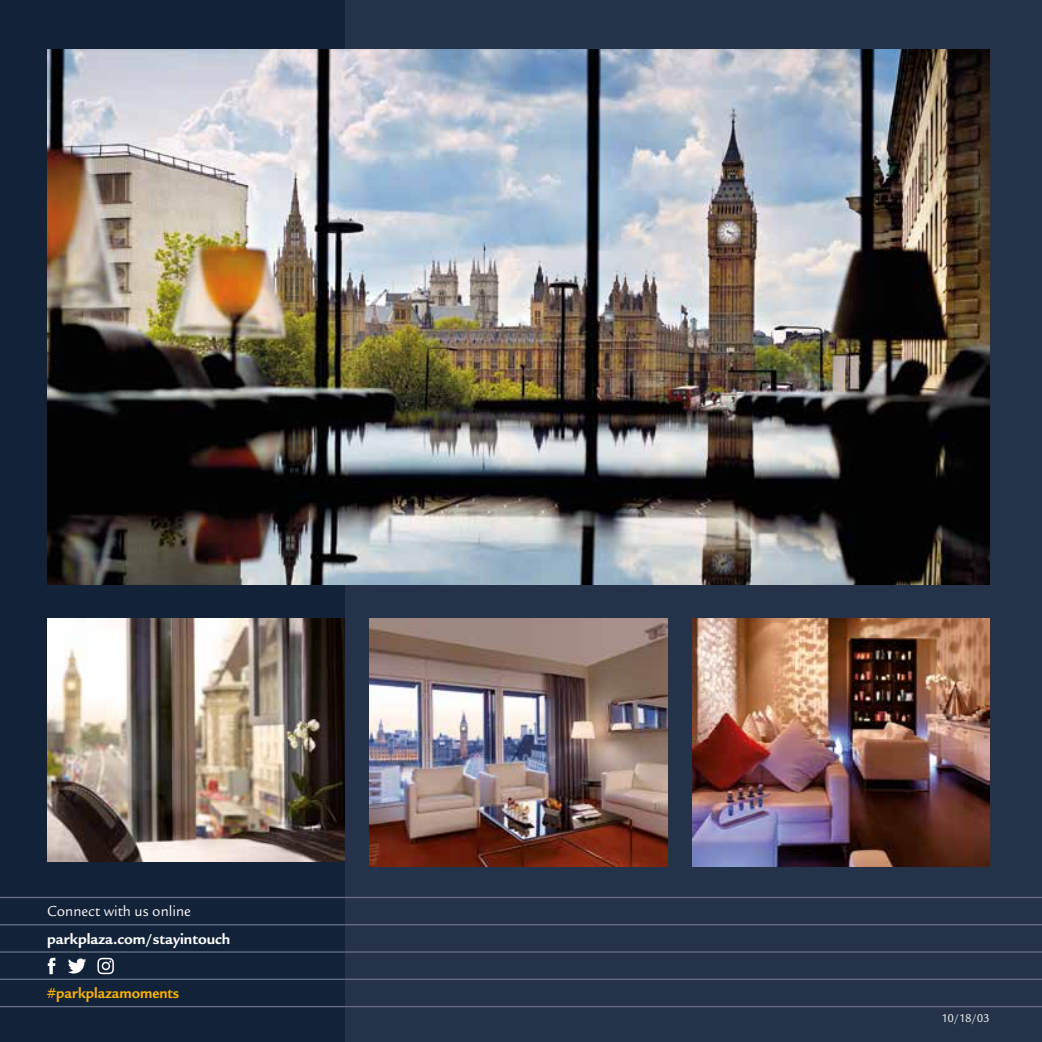
<style>
.page{position:relative;width:1042px;height:1042px;background:#24334a}
.page>*{position:absolute;margin:0;border:0;box-sizing:border-box;transform-origin:0 0}
.t1{font:700 15.75px "Legacy San ITC";color:#fff}
.t2{font:15.75px "Legacy San ITC";color:#fff;scale:.96 1}
.t3{font:700 15.75px "Legacy San ITC";color:#f9b000;scale:.96 1}
.t4{font:12.25px "Legacy San ITC";color:#fff}
</style>
<div class="page">
<div style="left:0;top:0;width:345px;height:1042px;background:#122339"></div>
<hr style="left:0;top:1006px;width:1042px;height:1px;background:#676e84">
<hr style="left:0;top:978px;width:1042px;height:2px;background:#676e84">
<hr style="left:0;top:951px;width:1042px;height:1px;background:#676e84">
<hr style="left:0;top:924px;width:1042px;height:1px;background:#676e84">
<hr style="left:0;top:897px;width:1042px;height:1px;background:#676e84">
<img style="left:370px;top:618px;width:297px;height:249px">
<img style="left:692px;top:618px;width:298px;height:249px">
<img style="left:47px;top:50px;width:943px;height:534px">
<img style="left:47px;top:618px;width:298px;height:243px">
<svg style="left:68px;top:958px;width:18px;height:15px"></svg>
<svg style="left:48px;top:958px;width:7px;height:16px"></svg>
<svg style="left:97px;top:958px;width:17px;height:16px"></svg>
<p class="t2" style="left:47px;top:902px;width:151px">Connect with us online</p>
<p class="t1" style="left:47px;top:929px;width:185px">parkplaza.com/stayintouch</p>
<p class="t3" style="left:47px;top:984px;width:139px">#parkplazamoments</p>
<p class="t4" style="left:941px;top:1011px;width:50px">10/18/03</p>
</div>
